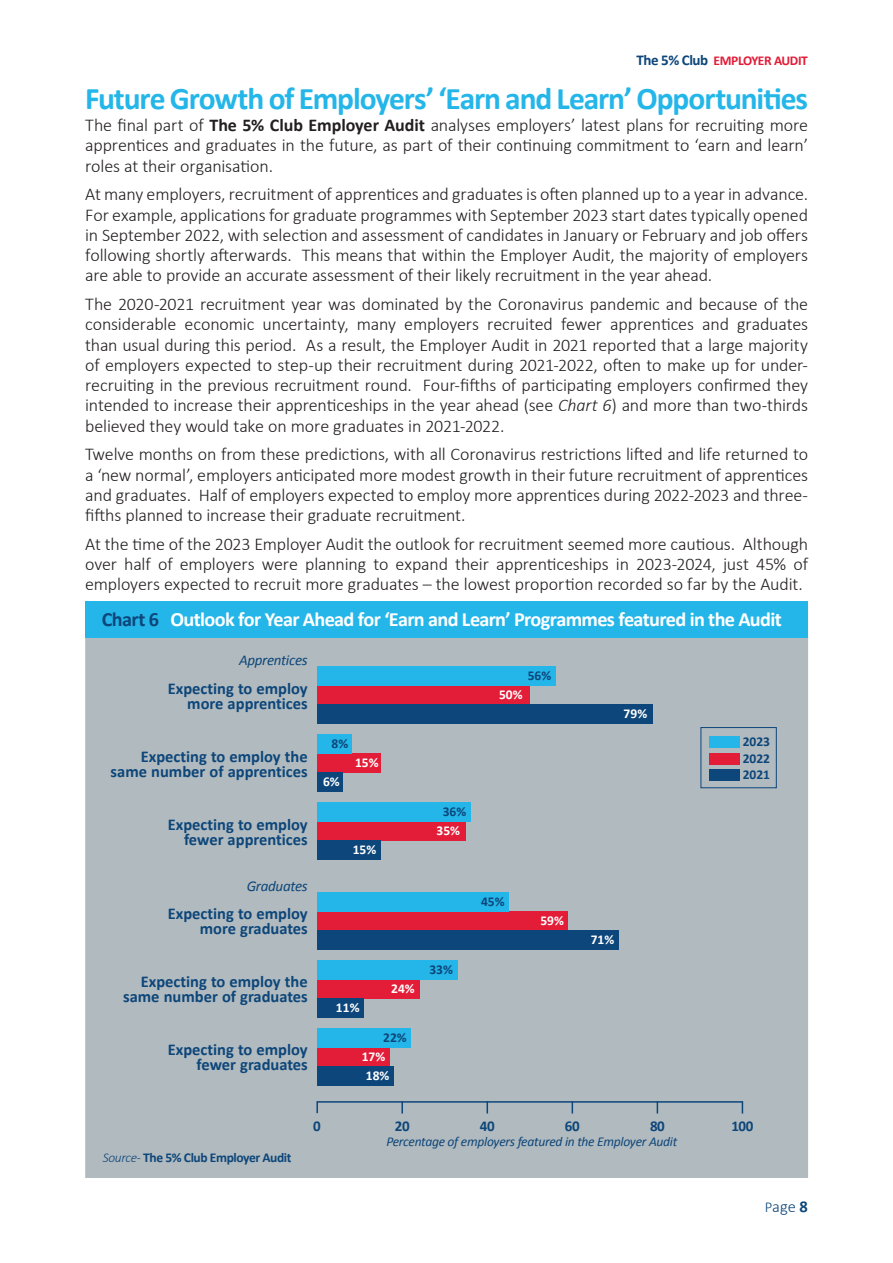
<style>
.page{position:relative;width:893px;height:1263px;background:#fff}
.page>*{position:absolute;margin:0;border:0;box-sizing:border-box;transform-origin:0 0}
.Body_text{font:700 31.5px "Calibri";letter-spacing:-.035em;color:#24b6e9}
.Chart_title{font:700 20.25px "Calibri";letter-spacing:-.03em;color:#fff}
.Body_text-2{font:300 18px/20.2px "Calibri";letter-spacing:-.01em;color:#231f20;text-align:justify}
.Table_-_label_right{font:700 16.5px/15px "Calibri";color:#0d467a;text-align:right}
.t1{font:300 16.5px "Calibri";color:#0d467a}
.Spread_title{font:italic 15px "Calibri";letter-spacing:-.02em;color:#0d467a}
.t2{font:700 15px "Calibri";letter-spacing:-.03em;color:#0d467a}
.Table_-_label_right-2{font:700 13.5px "Calibri";letter-spacing:-.03em;color:#0d467a}
.t3{font:italic 13.5px "Calibri";letter-spacing:-.02em;color:#0d467a}
.Table_-_label_right-3{font:700 13.5px "Calibri";color:#fff}
.t4{font:700 13.5px "Calibri";letter-spacing:-.03em;color:#e31c37}
.s1{font-size:15px;color:#0d467a}
.s2{font-weight:700}
.s3{font-style:italic}
.s4{color:#0d467a}
.s5{font-weight:300;font-style:italic}
.s6{font-weight:300}
.s7{font-size:15px}
</style>
<div class="page">
<div style="left:85px;top:604px;width:723px;height:574px;background:#b1babe;border:2px solid #b1babe"></div>
<div style="left:85px;top:601px;width:723px;height:37px;background:#24b6e9"></div>
<hr style="left:317px;top:1101px;width:425px;height:2px;background:#0d467a">
<svg style="left:742px;top:1101px;width:1px;height:12px"></svg>
<svg style="left:401px;top:1101px;width:2px;height:12px"></svg>
<svg style="left:316px;top:1101px;width:2px;height:12px"></svg>
<div style="left:317px;top:685px;width:213px;height:20px;background:#e31c37"></div>
<div style="left:317px;top:705px;width:336px;height:19px;background:#0d467a"></div>
<div style="left:317px;top:666px;width:238px;height:19px;background:#24b6e9"></div>
<div style="left:317px;top:753px;width:64px;height:20px;background:#e31c37"></div>
<div style="left:317px;top:773px;width:26px;height:19px;background:#0d467a"></div>
<div style="left:317px;top:734px;width:34px;height:19px;background:#24b6e9"></div>
<div style="left:317px;top:821px;width:149px;height:20px;background:#e31c37"></div>
<div style="left:317px;top:841px;width:64px;height:19px;background:#0d467a"></div>
<div style="left:317px;top:802px;width:153px;height:19px;background:#24b6e9"></div>
<div style="left:317px;top:911px;width:251px;height:19px;background:#e31c37"></div>
<div style="left:317px;top:930px;width:302px;height:19px;background:#0d467a"></div>
<div style="left:317px;top:892px;width:192px;height:19px;background:#24b6e9"></div>
<div style="left:317px;top:979px;width:102px;height:19px;background:#e31c37"></div>
<div style="left:317px;top:998px;width:47px;height:19px;background:#0d467a"></div>
<div style="left:317px;top:960px;width:140px;height:19px;background:#24b6e9"></div>
<div style="left:317px;top:1047px;width:72px;height:19px;background:#e31c37"></div>
<div style="left:317px;top:1066px;width:77px;height:19px;background:#0d467a"></div>
<div style="left:317px;top:1028px;width:94px;height:19px;background:#24b6e9"></div>
<div style="left:701px;top:727px;width:76px;height:61px;border:1px solid #0d467a"></div>
<div style="left:709px;top:769px;width:31px;height:12px;background:#0d467a"></div>
<div style="left:709px;top:753px;width:31px;height:11px;background:#e31c37"></div>
<div style="left:709px;top:736px;width:31px;height:11px;background:#24b6e9"></div>
<p class="t4" style="left:637px;top:52px;width:173px"><span class="s1">The 5% Club</span> EMPLOYER AUDIT</p>
<p class="Body_text" style="left:85px;top:78px;width:724px">Future Growth of Employers’ ‘Earn and Learn’ Opportunities</p>
<p class="Body_text-2" style="left:85px;top:115px;width:724px">The final part of <span class="s2">The 5% Club Employer Audit</span> analyses employers’ latest plans for recruiting more apprentices and graduates in the future, as part of their continuing commitment to ‘earn and learn’ roles at their organisation.</p>
<p class="Body_text-2" style="left:85px;top:184px;width:724px">At many employers, recruitment of apprentices and graduates is often planned up to a year in advance.<br>For example, applications for graduate programmes with September 2023 start dates typically opened in September 2022, with selection and assessment of candidates in January or February and job offers following shortly afterwards. This means that within the Employer Audit, the majority of employers are able to provide an accurate assessment of their likely recruitment in the year ahead.</p>
<p class="Body_text-2" style="left:85px;top:294px;width:724px">The 2020-2021 recruitment year was dominated by the Coronavirus pandemic and because of the considerable economic uncertainty, many employers recruited fewer apprentices and graduates than usual during this period. As a result, the Employer Audit in 2021 reported that a large majority of employers expected to step-up their recruitment during 2021-2022, often to make up for under&shy;recruiting in the previous recruitment round. Four-fifths of participating employers confirmed they intended to increase their apprenticeships in the year ahead (see <span class="s3">Chart 6</span>) and more than two-thirds believed they would take on more graduates in 2021-2022.</p>
<p class="Body_text-2" style="left:85px;top:444px;width:724px">Twelve months on from these predictions, with all Coronavirus restrictions lifted and life returned to a ‘new normal’, employers anticipated more modest growth in their future recruitment of apprentices and graduates. Half of employers expected to employ more apprentices during 2022-2023 and three&shy;fifths planned to increase their graduate recruitment.</p>
<p class="Body_text-2" style="left:85px;top:534px;width:724px">At the time of the 2023 Employer Audit the outlook for recruitment seemed more cautious. Although over half of employers were planning to expand their apprenticeships in 2023-2024, just 45% of employers expected to recruit more graduates – the lowest proportion recorded so far by the Audit.</p>
<p class="Chart_title" style="left:102px;top:606px;width:681px"><span class="s4">Chart 6</span> Outlook for Year Ahead for ‘Earn and Learn’ Programmes featured in the Audit</p>
<p class="Spread_title" style="left:239px;top:650px;width:70px">Apprentices</p>
<p class="Table_-_label_right" style="left:168px;top:681px;width:142px">Expecting to employ more apprentices</p>
<p class="Table_-_label_right-3" style="left:499px;top:686px;width:25px">50%</p>
<p class="Table_-_label_right-2" style="left:528px;top:667px;width:25px">56%</p>
<p class="Table_-_label_right-2" style="left:332px;top:735px;width:18px">8%</p>
<p class="Table_-_label_right" style="left:111px;top:749px;width:199px">Expecting to employ the same number of apprentices</p>
<p class="Table_-_label_right-3" style="left:355px;top:754px;width:25px">15%</p>
<p class="Table_-_label_right-3" style="left:323px;top:773px;width:18px">6%</p>
<p class="Table_-_label_right-2" style="left:443px;top:803px;width:25px">36%</p>
<p class="Table_-_label_right" style="left:168px;top:817px;width:142px">Expecting to employ fewer apprentices</p>
<p class="Table_-_label_right-3" style="left:437px;top:822px;width:25px">35%</p>
<p class="Table_-_label_right-3" style="left:353px;top:841px;width:25px">15%</p>
<p class="Spread_title" style="left:247px;top:876px;width:62px">Graduates</p>
<p class="Table_-_label_right" style="left:168px;top:906px;width:142px">Expecting to employ more graduates</p>
<p class="Table_-_label_right-3" style="left:540px;top:911px;width:25px">59%</p>
<p class="Table_-_label_right-2" style="left:481px;top:893px;width:25px">45%</p>
<p class="Table_-_label_right" style="left:123px;top:974px;width:186px">Expecting to employ the same number of graduates</p>
<p class="Table_-_label_right-3" style="left:391px;top:980px;width:25px">24%</p>
<p class="Table_-_label_right-3" style="left:336px;top:999px;width:25px">11%</p>
<p class="Table_-_label_right-2" style="left:383px;top:1029px;width:25px">22%</p>
<p class="Table_-_label_right" style="left:168px;top:1042px;width:142px">Expecting to employ fewer graduates</p>
<p class="Table_-_label_right-3" style="left:362px;top:1047px;width:25px">17%</p>
<p class="Table_-_label_right-3" style="left:366px;top:1067px;width:25px">18%</p>
<p class="Table_-_label_right-2" style="left:429px;top:961px;width:25px">33%</p>
<p class="Table_-_label_right-3" style="left:624px;top:705px;width:25px">79%</p>
<p class="Table_-_label_right-3" style="left:591px;top:931px;width:25px">71%</p>
<p class="Table_-_label_right-2" style="left:743px;top:733px;width:29px">2023</p>
<p class="Table_-_label_right-2" style="left:743px;top:749px;width:29px">2022</p>
<p class="Table_-_label_right-2" style="left:743px;top:766px;width:29px">2021</p>
<p class="t2" style="left:313px;top:1117px;width:9px">0</p>
<p class="t2" style="left:395px;top:1117px;width:16px">20</p>
<p class="t2" style="left:480px;top:1117px;width:16px">40</p>
<p class="t2" style="left:565px;top:1117px;width:16px">60</p>
<p class="t2" style="left:650px;top:1117px;width:16px">80</p>
<p class="t2" style="left:731px;top:1117px;width:23px">100</p>
<p class="Table_-_label_right-2" style="left:103px;top:1149px;width:190px"><span class="s5">Source</span> <span class="s6">-</span> The 5% Club Employer Audit</p>
<p class="t3" style="left:386px;top:1133px;width:292px">Percentage of employers featured in the Employer Audit</p>
<p class="t1" style="left:765px;top:1196px;width:45px"><span class="s7">P</span>age <span class="s2">8</span></p>
</div>
